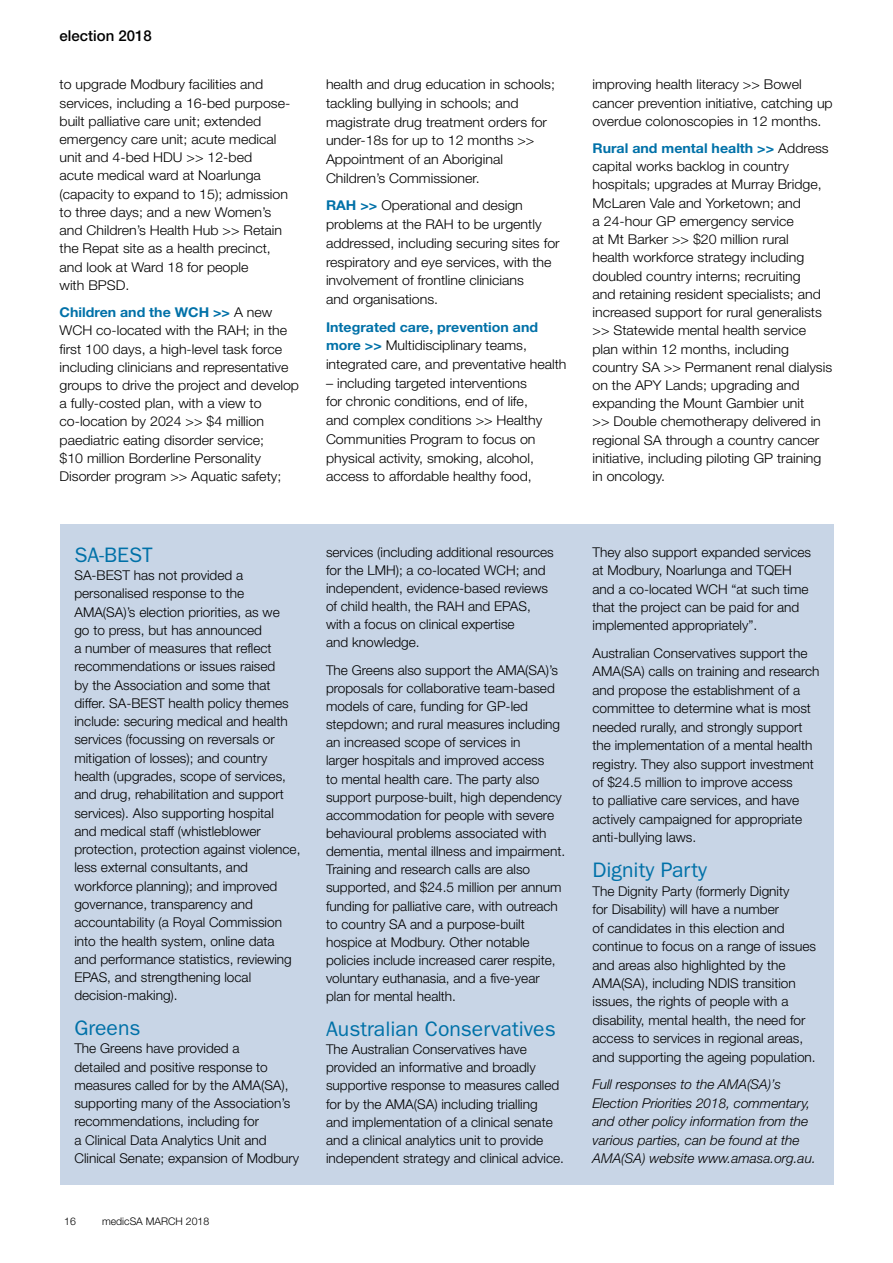
<style>
.page{position:relative;width:893px;height:1263px;background:#fff}
.page>*{position:absolute;margin:0;border:0;box-sizing:border-box;transform-origin:0 0}
.t1{font:21px "Franklin Gothic";color:#0071a8}
.t2{font:500 15px "Helvetica Neue";color:#000}
.t3{font:300 13.5px/18.3px "Helvetica Neue";color:#000}
.t4{font:300 13.5px/18.3px "Helvetica Neue";color:#000;scale:1.05 1}
.t5{font:italic 300 13.5px/18.5px "Helvetica Neue";color:#000}
.t6{font:300 10.5px "Helvetica Neue";color:#000}
.s1{font-weight:700;color:#0071a8}
</style>
<div class="page">
<div style="left:60px;top:524px;width:773px;height:660px;background:#c8d5e6"></div>
<p class="t2" style="left:60px;top:27px;width:94px">election 2018</p>
<p class="t4" style="left:60px;top:75px;width:221px">to upgrade Modbury facilities and services, including a 16-bed purpose&shy;built palliative care unit; extended emergency care unit; acute medical unit and 4-bed HDU &gt;&gt; 12-bed<br>acute medical ward at Noarlunga (capacity to expand to 15); admission to three days; and a new Women’s and Children’s Health Hub &gt;&gt; Retain the Repat site as a health precinct, and look at Ward 18 for people<br>with BPSD.</p>
<p class="t4" style="left:60px;top:303px;width:230px"><span class="s1">Children and the WCH &gt;&gt;</span> A new WCH co-located with the RAH; in the first 100 days, a high-level task force including clinicians and representative groups to drive the project and develop a fully-costed plan, with a view to co-location by 2024 &gt;&gt; $4 million paediatric eating disorder service;<br>$10 million Borderline Personality Disorder program &gt;&gt; Aquatic safety;</p>
<h1 class="t1" style="left:74px;top:543px;width:80px">SA-BEST</h1>
<p class="t3" style="left:74px;top:566px;width:228px">SA-BEST has not provided a personalised response to the AMA(SA)’s election priorities, as we<br>go to press, but has announced<br>a number of measures that reflect recommendations or issues raised<br>by the Association and some that differ. SA-BEST health policy themes include: securing medical and health services (focussing on reversals or mitigation of losses); and country health (upgrades, scope of services, and drug, rehabilitation and support services). Also supporting hospital<br>and medical staff (whistleblower protection, protection against violence, less external consultants, and workforce planning); and improved governance, transparency and accountability (a Royal Commission into the health system, online data<br>and performance statistics, reviewing EPAS, and strengthening local decision-making).</p>
<h1 class="t1" style="left:74px;top:1016px;width:68px">Greens</h1>
<p class="t3" style="left:74px;top:1039px;width:226px">The Greens have provided a<br>detailed and positive response to measures called for by the AMA(SA), supporting many of the Association’s recommendations, including for<br>a Clinical Data Analytics Unit and Clinical Senate; expansion of Modbury</p>
<p class="t6" style="left:64px;top:1215px;width:13px">16</p>
<p class="t6" style="left:102px;top:1215px;width:109px">medicSA MARCH 2018</p>
<p class="t4" style="left:326px;top:75px;width:220px;line-height:18.8px">health and drug education in schools; tackling bullying in schools; and magistrate drug treatment orders for under-18s for up to 12 months &gt;&gt;<br>Appointment of an Aboriginal<br>Children’s Commissioner.</p>
<p class="t4" style="left:326px;top:196px;width:224px;line-height:18.8px"><span class="s1">RAH &gt;&gt;</span> Operational and design problems at the RAH to be urgently addressed, including securing sites for respiratory and eye services, with the involvement of frontline clinicians<br>and organisations.</p>
<p class="t4" style="left:326px;top:317px;width:231px;line-height:18.8px"><span class="s1">Integrated care, prevention and more &gt;&gt;</span> Multidisciplinary teams, integrated care, and preventative health</p>
<p class="t4" style="left:326px;top:373px;width:207px;line-height:18.8px">– including targeted interventions for chronic conditions, end of life, and complex conditions &gt;&gt; Healthy Communities Program to focus on physical activity, smoking, alcohol, access to affordable healthy food,</p>
<p class="t3" style="left:326px;top:542px;width:229px">services (including additional resources for the LMH); a co-located WCH; and independent, evidence-based reviews of child health, the RAH and EPAS, with a focus on clinical expertise<br>and knowledge.</p>
<p class="t3" style="left:326px;top:660px;width:241px">The Greens also support the AMA(SA)’s proposals for collaborative team-based models of care, funding for GP-led stepdown; and rural measures including an increased scope of services in<br>larger hospitals and improved access<br>to mental health care. The party also support purpose-built, high dependency accommodation for people with severe behavioural problems associated with dementia, mental illness and impairment.<br>Training and research calls are also supported, and $24.5 million per annum funding for palliative care, with outreach to country SA and a purpose-built hospice at Modbury. Other notable policies include increased carer respite, voluntary euthanasia, and a five-year plan for mental health.</p>
<h1 class="t1" style="left:326px;top:1017px;width:231px">Australian Conservatives</h1>
<p class="t3" style="left:326px;top:1040px;width:239px">The Australian Conservatives have provided an informative and broadly supportive response to measures called for by the AMA(SA) including trialling<br>and implementation of a clinical senate and a clinical analytics unit to provide independent strategy and clinical advice.</p>
<p class="t4" style="left:592px;top:75px;width:230px">improving health literacy &gt;&gt; Bowel cancer prevention initiative, catching up overdue colonoscopies in 12 months.</p>
<p class="t4" style="left:592px;top:139px;width:230px"><span class="s1">Rural and mental health &gt;&gt;</span> Address capital works backlog in country hospitals; upgrades at Murray Bridge, McLaren Vale and Yorketown; and<br>a 24-hour GP emergency service<br>at Mt Barker &gt;&gt; $20 million rural<br>health workforce strategy including doubled country interns; recruiting<br>and retaining resident specialists; and increased support for rural generalists &gt;&gt; Statewide mental health service plan within 12 months, including country SA &gt;&gt; Permanent renal dialysis on the APY Lands; upgrading and expanding the Mount Gambier unit<br>&gt;&gt; Double chemotherapy delivered in regional SA through a country cancer initiative, including piloting GP training in oncology.</p>
<p class="t3" style="left:592px;top:542px;width:220px">They also support expanded services at Modbury, Noarlunga and TQEH and a co-located WCH “at such time that the project can be paid for and implemented appropriately”.</p>
<p class="t3" style="left:592px;top:643px;width:229px">Australian Conservatives support the AMA(SA) calls on training and research and propose the establishment of a committee to determine what is most needed rurally, and strongly support the implementation of a mental health registry. They also support investment of $24.5 million to improve access<br>to palliative care services, and have actively campaigned for appropriate anti-bullying laws.</p>
<h1 class="t1" style="left:592px;top:858px;width:116px">Dignity Party</h1>
<p class="t3" style="left:592px;top:881px;width:225px">The Dignity Party (formerly Dignity<br>for Disability) will have a number<br>of candidates in this election and continue to focus on a range of issues and areas also highlighted by the AMA(SA), including NDIS transition issues, the rights of people with a disability, mental health, the need for access to services in regional areas, and supporting the ageing population.</p>
<p class="t5" style="left:592px;top:1075px;width:225px">Full responses to the AMA(SA)’s Election Priorities 2018, commentary, and other policy information from the various parties, can be found at the AMA(SA) website www.amasa.org.au.</p>
</div>
